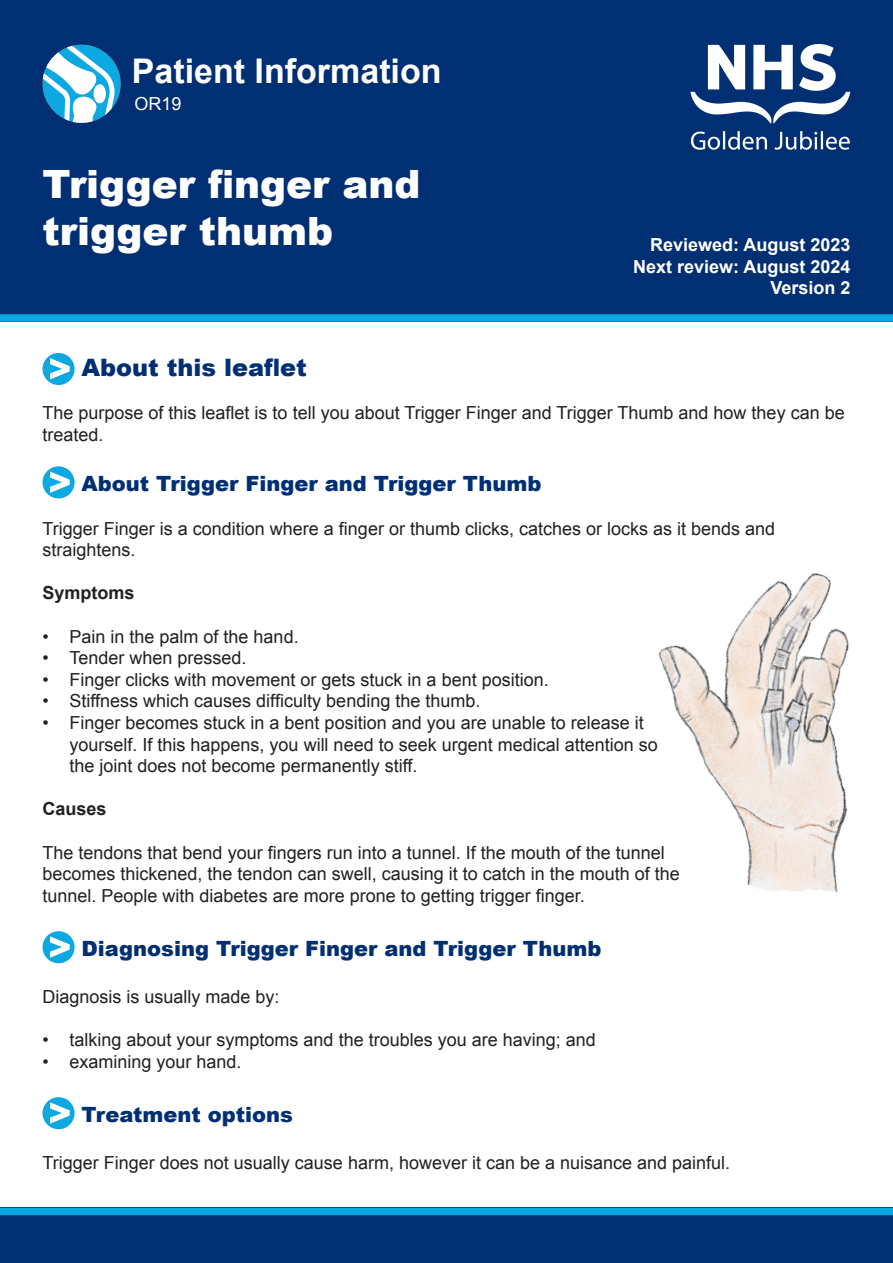
<style>
.page{position:relative;width:893px;height:1263px;background:#fff}
.page>*{position:absolute;margin:0;border:0;box-sizing:border-box;transform-origin:0 0}
.t1{font:900 39px/46.8px "Arial";color:#fff}
.t2{font:700 34.05px "Arial";color:#fff}
.sub-title{font:900 24px "Arial";color:#002f74}
.sub-title-2{font:900 21px "Arial";color:#002f74}
.t3{font:18px/21.6px "Arial";color:#231f20}
.t4{font:700 18px/21.6px "Arial";color:#fff;text-align:right}
.t5{font:700 18px "Arial";color:#231f20}
.t6{font:18px "Arial";color:#fff}
</style>
<div class="page">
<div style="left:0;top:0;width:893px;height:322px;background:#002f74"></div>
<div style="left:0;top:314px;width:893px;height:8px;background:#0ba8e1"></div>
<div style="left:43px;top:45px;width:78px;height:78px;background:#0ba8e1;border-radius:50%"></div>
<svg style="left:43px;top:45px;width:72px;height:78px"></svg>
<img style="left:690px;top:45px;width:160px;height:105px">
<div style="left:0;top:1208px;width:893px;height:55px;background:#002f74"></div>
<div style="left:0;top:1208px;width:893px;height:7px;background:#0ba8e1"></div>
<svg style="left:43px;top:353px;width:32px;height:32px"></svg>
<svg style="left:43px;top:466px;width:32px;height:32px"></svg>
<svg style="left:43px;top:931px;width:32px;height:32px"></svg>
<svg style="left:43px;top:1097px;width:32px;height:32px"></svg>
<img style="left:658px;top:573px;width:191px;height:320px">
<h2 class="t2" style="left:132px;top:49px;width:311px">Patient Information</h2>
<p class="t6" style="left:134px;top:92px;width:49px">OR19</p>
<h1 class="t1" style="left:43px;top:159px;width:379px">Trigger finger and trigger thumb</h1>
<p class="t4" style="left:633px;top:234px;width:219px">Reviewed: August 2023<br>Next review: August 2024<br>Version 2</p>
<p class="sub-title" style="left:82px;top:350px;width:227px">About this leaflet</p>
<p class="t3" style="left:43px;top:402px;width:804px">The purpose of this leaflet is to tell you about Trigger Finger and Trigger Thumb and how they can be treated.</p>
<p class="sub-title-2" style="left:82px;top:469px;width:462px">About Trigger Finger and Trigger Thumb</p>
<p class="t3" style="left:43px;top:518px;width:734px">Trigger Finger is a condition where a finger or thumb clicks, catches or locks as it bends and straightens.</p>
<p class="t5" style="left:43px;top:581px;width:94px">Symptoms</p>
<p class="t3" style="left:43px;top:626px;width:258px">• Pain in the palm of the hand.</p>
<p class="t3" style="left:43px;top:647px;width:206px">• Tender when pressed.</p>
<p class="t3" style="left:43px;top:669px;width:508px">• Finger clicks with movement or gets stuck in a bent position.</p>
<p class="t3" style="left:43px;top:690px;width:439px">• Stiffness which causes difficulty bending the thumb.</p>
<p class="t3" style="left:70px;top:712px;width:590px;text-indent:-27px">• Finger becomes stuck in a bent position and you are unable to release it yourself. If this happens, you will need to seek urgent medical attention so the joint does not become permanently stiff.</p>
<p class="t5" style="left:43px;top:797px;width:66px">Causes</p>
<p class="t3" style="left:43px;top:842px;width:639px">The tendons that bend your fingers run into a tunnel. If the mouth of the tunnel becomes thickened, the tendon can swell, causing it to catch in the mouth of the tunnel. People with diabetes are more prone to getting trigger finger.</p>
<p class="sub-title-2" style="left:82px;top:933px;width:521px">Diagnosing Trigger Finger and Trigger Thumb</p>
<p class="t3" style="left:43px;top:986px;width:239px">Diagnosis is usually made by:</p>
<p class="t3" style="left:43px;top:1029px;width:555px">• talking about your symptoms and the troubles you are having; and</p>
<p class="t3" style="left:43px;top:1051px;width:201px">• examining your hand.</p>
<p class="sub-title-2" style="left:82px;top:1099px;width:213px">Treatment options</p>
<p class="t3" style="left:43px;top:1152px;width:689px">Trigger Finger does not usually cause harm, however it can be a nuisance and painful.</p>
</div>
